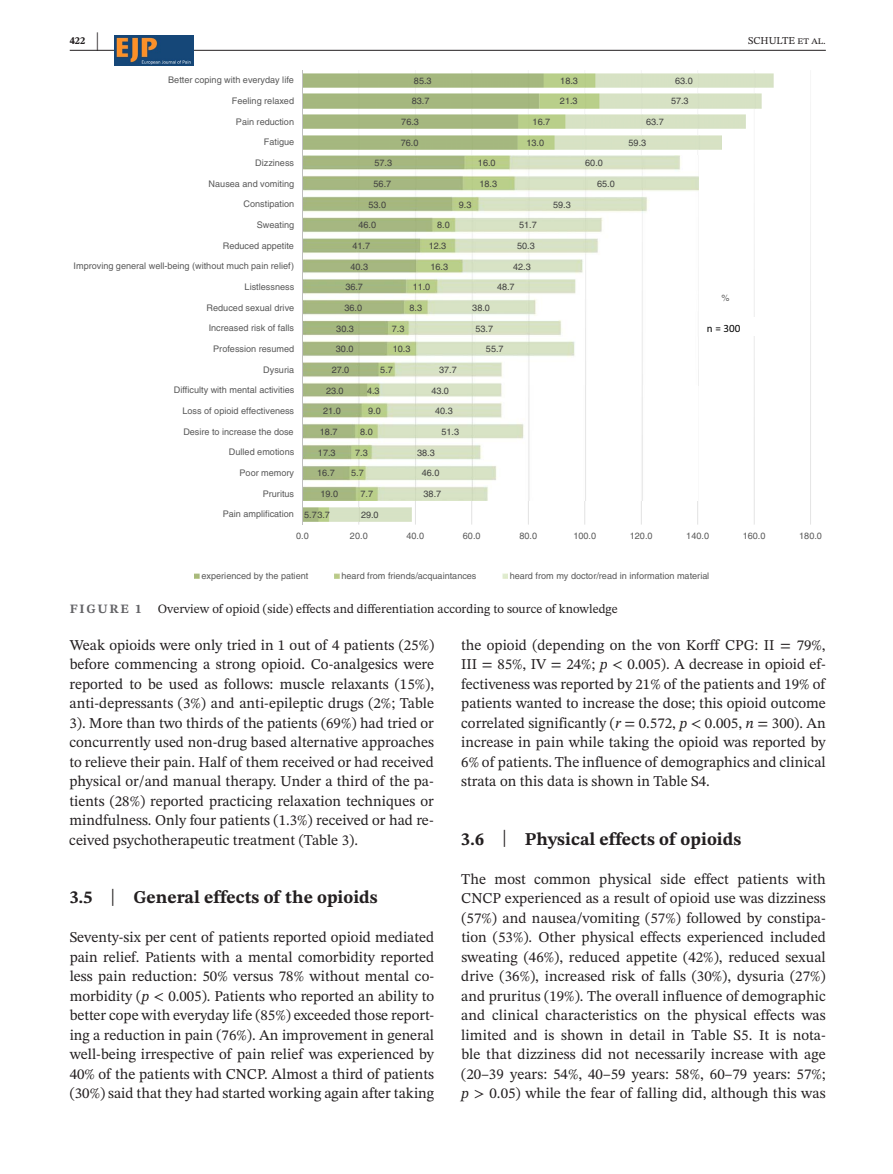
<style>
.page{position:relative;width:893px;height:1174px;background:#fff}
.page>*{position:absolute;margin:0;border:0;box-sizing:border-box;transform-origin:0 0}
.t1{font:700 18px "STIX Two Text";color:#231f20}
.t2{font:15px/19.5px "STIX Two Text";color:#231f20;text-align:justify}
.t3{font:12.75px "STIX Two Text";color:#231f20}
.t4{font:700 12.75px "STIX Two Text";letter-spacing:.14em;color:#636366}
.t5{font:11.1px "Calibri";color:#000}
.t6{font:10.5px "STIX Two Text";color:#231f20}
.t7{font:700 10.5px "STIX Two Text";color:#231f20}
.t8{font:9.15px "Helvetica";color:#595959}
.t9{font:9.15px "Helvetica";color:#404040}
.s1{font-size:21.6px}
.s2{font-weight:400;font-size:23.7px}
.s3{font-style:italic}
</style>
<div class="page">
<hr style="left:70px;top:50px;width:756px;height:1px;background:#231f20">
<img style="left:114px;top:35px;width:79px;height:30px">
<img style="left:358px;top:93px;width:453px;height:431px">
<img style="left:303px;top:507px;width:108px;height:14px">
<img style="left:303px;top:156px;width:395px;height:344px">
<img style="left:303px;top:73px;width:471px;height:15px">
<img style="left:303px;top:94px;width:458px;height:14px">
<img style="left:303px;top:115px;width:442px;height:14px">
<img style="left:303px;top:135px;width:419px;height:15px">
<hr style="left:302px;top:70px;width:1px;height:454px;background:#bfbfbf">
<svg style="left:194px;top:573px;width:6px;height:5px"></svg>
<svg style="left:334px;top:573px;width:6px;height:5px"></svg>
<svg style="left:502px;top:573px;width:6px;height:5px"></svg>
<div style="left:700px;top:317px;width:56px;height:18px;background:#fff"></div>
<p class="t7" style="left:70px;top:33px;width:31px">422 <span class="s1">|</span></p>
<p class="t6" style="left:748px;top:33px;width:79px">SCHULTE et al.</p>
<p class="t8" style="left:168px;top:75px;width:127px">Better coping with everyday life</p>
<p class="t9" style="left:414px;top:75px;width:19px">85.3</p>
<p class="t9" style="left:560px;top:75px;width:19px">18.3</p>
<p class="t9" style="left:675px;top:75px;width:19px">63.0</p>
<p class="t8" style="left:232px;top:95px;width:64px">Feeling relaxed</p>
<p class="t9" style="left:412px;top:96px;width:19px">83.7</p>
<p class="t9" style="left:560px;top:96px;width:19px">21.3</p>
<p class="t9" style="left:671px;top:96px;width:19px">57.3</p>
<p class="t8" style="left:236px;top:116px;width:60px">Pain reduction</p>
<p class="t9" style="left:401px;top:117px;width:19px">76.3</p>
<p class="t9" style="left:533px;top:116px;width:19px">16.7</p>
<p class="t9" style="left:646px;top:116px;width:19px">63.7</p>
<p class="t8" style="left:264px;top:137px;width:32px">Fatigue</p>
<p class="t9" style="left:401px;top:137px;width:19px">76.0</p>
<p class="t9" style="left:527px;top:137px;width:19px">13.0</p>
<p class="t9" style="left:629px;top:137px;width:19px">59.3</p>
<p class="t8" style="left:255px;top:157px;width:40px">Dizziness</p>
<p class="t9" style="left:374px;top:158px;width:19px">57.3</p>
<p class="t9" style="left:478px;top:158px;width:19px">16.0</p>
<p class="t9" style="left:585px;top:158px;width:19px">60.0</p>
<p class="t8" style="left:209px;top:178px;width:87px">Nausea and vomiting</p>
<p class="t9" style="left:374px;top:178px;width:19px">56.7</p>
<p class="t9" style="left:479px;top:178px;width:19px">18.3</p>
<p class="t9" style="left:597px;top:178px;width:19px">65.0</p>
<p class="t8" style="left:244px;top:199px;width:52px">Constipation</p>
<p class="t9" style="left:368px;top:199px;width:19px">53.0</p>
<p class="t9" style="left:459px;top:199px;width:14px">9.3</p>
<p class="t9" style="left:553px;top:199px;width:19px">59.3</p>
<p class="t8" style="left:257px;top:219px;width:39px">Sweating</p>
<p class="t9" style="left:358px;top:220px;width:19px">46.0</p>
<p class="t9" style="left:437px;top:220px;width:14px">8.0</p>
<p class="t9" style="left:519px;top:220px;width:19px">51.7</p>
<p class="t8" style="left:223px;top:240px;width:73px">Reduced appetite</p>
<p class="t9" style="left:352px;top:240px;width:19px">41.7</p>
<p class="t9" style="left:429px;top:240px;width:19px">12.3</p>
<p class="t9" style="left:517px;top:240px;width:19px">50.3</p>
<p class="t8" style="left:74px;top:261px;width:222px">Improving general well-being (without much pain relief)</p>
<p class="t9" style="left:350px;top:261px;width:19px">40.3</p>
<p class="t9" style="left:430px;top:261px;width:19px">16.3</p>
<p class="t9" style="left:513px;top:261px;width:19px">42.3</p>
<p class="t8" style="left:245px;top:281px;width:51px">Listlessness</p>
<p class="t9" style="left:345px;top:282px;width:19px">36.7</p>
<p class="t9" style="left:413px;top:282px;width:19px">11.0</p>
<p class="t9" style="left:497px;top:282px;width:19px">48.7</p>
<p class="t8" style="left:721px;top:292px;width:10px">%</p>
<p class="t8" style="left:207px;top:302px;width:89px">Reduced sexual drive</p>
<p class="t9" style="left:344px;top:302px;width:19px">36.0</p>
<p class="t9" style="left:409px;top:302px;width:14px">8.3</p>
<p class="t9" style="left:472px;top:302px;width:19px">38.0</p>
<p class="t8" style="left:209px;top:323px;width:87px">Increased risk of falls</p>
<p class="t9" style="left:336px;top:323px;width:19px">30.3</p>
<p class="t9" style="left:392px;top:323px;width:14px">7.3</p>
<p class="t9" style="left:476px;top:323px;width:19px">53.7</p>
<p class="t5" style="left:707px;top:321px;width:35px">n = 300</p>
<p class="t8" style="left:213px;top:343px;width:82px">Profession resumed</p>
<p class="t9" style="left:336px;top:344px;width:19px">30.0</p>
<p class="t9" style="left:393px;top:344px;width:19px">10.3</p>
<p class="t9" style="left:486px;top:344px;width:19px">55.7</p>
<p class="t8" style="left:263px;top:364px;width:32px">Dysuria</p>
<p class="t9" style="left:332px;top:364px;width:19px">27.0</p>
<p class="t9" style="left:380px;top:364px;width:14px">5.7</p>
<p class="t9" style="left:439px;top:364px;width:19px">37.7</p>
<p class="t8" style="left:174px;top:385px;width:122px">Difficulty with mental activities</p>
<p class="t9" style="left:326px;top:385px;width:19px">23.0</p>
<p class="t9" style="left:367px;top:385px;width:14px">4.3</p>
<p class="t9" style="left:431px;top:385px;width:19px">43.0</p>
<p class="t8" style="left:182px;top:405px;width:113px">Loss of opioid effectiveness</p>
<p class="t9" style="left:323px;top:406px;width:19px">21.0</p>
<p class="t9" style="left:368px;top:406px;width:14px">9.0</p>
<p class="t9" style="left:435px;top:406px;width:19px">40.3</p>
<p class="t8" style="left:183px;top:426px;width:112px">Desire to increase the dose</p>
<p class="t9" style="left:320px;top:426px;width:19px">18.7</p>
<p class="t9" style="left:360px;top:426px;width:14px">8.0</p>
<p class="t9" style="left:441px;top:426px;width:19px">51.3</p>
<p class="t8" style="left:229px;top:447px;width:67px">Dulled emotions</p>
<p class="t9" style="left:318px;top:447px;width:19px">17.3</p>
<p class="t9" style="left:355px;top:447px;width:14px">7.3</p>
<p class="t9" style="left:417px;top:447px;width:19px">38.3</p>
<p class="t8" style="left:240px;top:467px;width:56px">Poor memory</p>
<p class="t9" style="left:317px;top:468px;width:19px">16.7</p>
<p class="t9" style="left:351px;top:468px;width:14px">5.7</p>
<p class="t9" style="left:422px;top:468px;width:19px">46.0</p>
<p class="t8" style="left:263px;top:488px;width:33px">Pruritus</p>
<p class="t9" style="left:320px;top:488px;width:19px">19.0</p>
<p class="t9" style="left:361px;top:488px;width:14px">7.7</p>
<p class="t9" style="left:424px;top:488px;width:19px">38.7</p>
<p class="t8" style="left:223px;top:508px;width:73px">Pain amplification</p>
<p class="t9" style="left:304px;top:509px;width:27px">5.73.7</p>
<p class="t9" style="left:361px;top:509px;width:19px">29.0</p>
<p class="t8" style="left:296px;top:530px;width:14px">0.0</p>
<p class="t8" style="left:350px;top:530px;width:19px">20.0</p>
<p class="t8" style="left:406px;top:530px;width:19px">40.0</p>
<p class="t8" style="left:463px;top:530px;width:19px">60.0</p>
<p class="t8" style="left:519px;top:530px;width:19px">80.0</p>
<p class="t8" style="left:573px;top:530px;width:24px">100.0</p>
<p class="t8" style="left:630px;top:530px;width:24px">120.0</p>
<p class="t8" style="left:686px;top:530px;width:24px">140.0</p>
<p class="t8" style="left:743px;top:530px;width:24px">160.0</p>
<p class="t8" style="left:799px;top:530px;width:24px">180.0</p>
<p class="t8" style="left:202px;top:570px;width:108px">experienced by the patient</p>
<p class="t8" style="left:341px;top:570px;width:137px">heard from friends/acquaintances</p>
<p class="t8" style="left:510px;top:570px;width:201px">heard from my doctor/read in information material</p>
<p class="t4" style="left:70px;top:599px;width:73px">FIGURE 1</p>
<p class="t3" style="left:158px;top:599px;width:461px">Overview of opioid (side) effects and differentiation according to source of knowledge</p>
<p class="t2" style="left:69px;top:634px;width:366px">Weak opioids were only tried in 1 out of 4 patients (25%) before commencing a strong opioid. Co-analgesics were reported to be used as follows: muscle relaxants (15%), anti-depressants (3%) and anti-epileptic drugs (2%; Table 3). More than two thirds of the patients (69%) had tried or concurrently used non-drug based alternative approaches to relieve their pain. Half of them received or had received physical or/and manual therapy. Under a third of the pa&shy;tients (28%) reported practicing relaxation techniques or mindfulness. Only four patients (1.3%) received or had re&shy;ceived psychotherapeutic treatment (Table 3).</p>
<p class="t1" style="left:70px;top:884px;width:310px">3.5 <span class="s2">|</span> General effects of the opioids</p>
<p class="t2" style="left:70px;top:927px;width:366px">Seventy-six per cent of patients reported opioid mediated pain relief. Patients with a mental comorbidity reported less pain reduction: 50% versus 78% without mental co&shy;morbidity (<span class="s3">p</span> &lt; 0.005). Patients who reported an ability to better cope with everyday life (85%) exceeded those report&shy;ing a reduction in pain (76%). An improvement in general well-being irrespective of pain relief was experienced by 40% of the patients with CNCP. Almost a third of patients (30%) said that they had started working again after taking</p>
<p class="t2" style="left:461px;top:634px;width:366px">the opioid (depending on the von Korff CPG: II = 79%, III = 85%, IV = 24%; <span class="s3">p</span> &lt; 0.005). A decrease in opioid ef&shy;fectiveness was reported by 21% of the patients and 19% of patients wanted to increase the dose; this opioid outcome correlated significantly (<span class="s3">r</span> = 0.572, <span class="s3">p</span> &lt; 0.005, <span class="s3">n</span> = 300). An increase in pain while taking the opioid was reported by 6% of patients. The influence of demographics and clinical strata on this data is shown in Table S4.</p>
<p class="t1" style="left:461px;top:825px;width:282px">3.6 <span class="s2">|</span> Physical effects of opioids</p>
<p class="t2" style="left:461px;top:868px;width:366px">The most common physical side effect patients with CNCP experienced as a result of opioid use was dizziness (57%) and nausea/vomiting (57%) followed by constipa&shy;tion (53%). Other physical effects experienced included sweating (46%), reduced appetite (42%), reduced sexual drive (36%), increased risk of falls (30%), dysuria (27%) and pruritus (19%). The overall influence of demographic and clinical characteristics on the physical effects was limited and is shown in detail in Table S5. It is nota&shy;ble that dizziness did not necessarily increase with age (20–39 years: 54%, 40–59 years: 58%, 60–79 years: 57%; <span class="s3">p</span> &gt; 0.05) while the fear of falling did, although this was</p>
</div>
